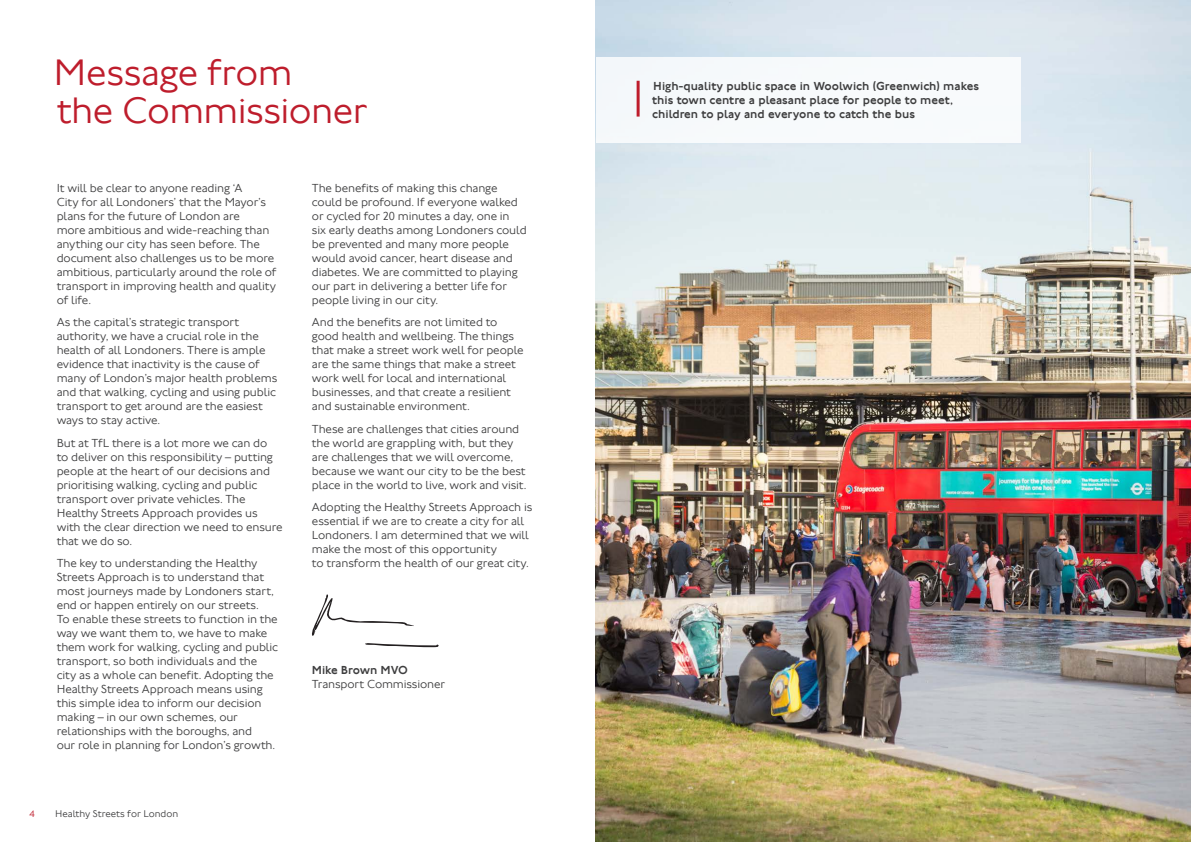
<style>
.page{position:relative;width:1191px;height:842px;background:#fff}
.page>*{position:absolute;margin:0;border:0;box-sizing:border-box;transform-origin:0 0}
.Major_Heading_38_38{font:300 38px/38px "Johnston 100";letter-spacing:-.015em;color:#be1d2c}
.Body_12_14_90pc{font:300 12px/14px "Johnston 100";letter-spacing:-.01em;color:#3e3e3f}
.Folio_Right_10_10{font:500 12px/14px "Johnston 100";color:#3e3e3f}
.Folio_Left_10_10{font:300 10px "Johnston 100";color:#3e3e3f}
.Folio_Left_10_10-2{font:300 10px "Johnston 100";color:#be1d2c}
.s1{font-weight:500}
</style>
<div class="page">
<img style="left:595px;top:0;width:596px;height:842px">
<div style="left:596px;top:58px;width:424px;height:85px;background:#f7fafc"></div>
<hr style="left:636px;top:81px;width:3px;height:36px;background:#be1d2c">
<svg style="left:365px;top:643px;width:73px;height:4px"></svg>
<svg style="left:312px;top:594px;width:102px;height:42px"></svg>
<p class="Major_Heading_38_38" style="left:54px;top:54px;width:315px">Message from<br>the Commissioner</p>
<p class="Body_12_14_90pc" style="left:57px;top:181px;width:221px">It will be clear to anyone reading ‘A<br>City for all Londoners’ that the Mayor’s plans for the future of London are<br>more ambitious and wide-reaching than anything our city has seen before. The document also challenges us to be more ambitious, particularly around the role of transport in improving health and quality of life.</p>
<p class="Body_12_14_90pc" style="left:57px;top:315px;width:222px">As the capital’s strategic transport authority, we have a crucial role in the health of all Londoners. There is ample evidence that inactivity is the cause of many of London’s major health problems and that walking, cycling and using public transport to get around are the easiest ways to stay active.</p>
<p class="Body_12_14_90pc" style="left:57px;top:436px;width:227px">But at TfL there is a lot more we can do<br>to deliver on this responsibility – putting people at the heart of our decisions and prioritising walking, cycling and public transport over private vehicles. The Healthy Streets Approach provides us with the clear direction we need to ensure that we do so.</p>
<p class="Body_12_14_90pc" style="left:57px;top:556px;width:223px">The key to understanding the Healthy Streets Approach is to understand that most journeys made by Londoners start, end or happen entirely on our streets.<br>To enable these streets to function in the way we want them to, we have to make them work for walking, cycling and public transport, so both individuals and the city as a whole can benefit. Adopting the Healthy Streets Approach means using this simple idea to inform our decision making – in our own schemes, our relationships with the boroughs, and<br>our role in planning for London’s growth.</p>
<p class="Folio_Left_10_10-2" style="left:29px;top:808px;width:7px">4</p>
<p class="Folio_Left_10_10" style="left:55px;top:808px;width:125px">Healthy Streets for London</p>
<p class="Body_12_14_90pc" style="left:312px;top:181px;width:216px">The benefits of making this change could be profound. If everyone walked or cycled for 20 minutes a day, one in<br>six early deaths among Londoners could be prevented and many more people would avoid cancer, heart disease and diabetes. We are committed to playing our part in delivering a better life for people living in our city.</p>
<p class="Body_12_14_90pc" style="left:312px;top:315px;width:213px">And the benefits are not limited to good health and wellbeing. The things that make a street work well for people are the same things that make a street work well for local and international businesses, and that create a resilient and sustainable environment.</p>
<p class="Body_12_14_90pc" style="left:312px;top:422px;width:216px">These are challenges that cities around the world are grappling with, but they are challenges that we will overcome, because we want our city to be the best place in the world to live, work and visit.</p>
<p class="Body_12_14_90pc" style="left:312px;top:500px;width:222px">Adopting the Healthy Streets Approach is essential if we are to create a city for all Londoners. I am determined that we will make the most of this opportunity<br>to transform the health of our great city.</p>
<p class="Body_12_14_90pc" style="left:312px;top:664px;width:135px"><span class="s1">Mike Brown MVO<br></span>Transport Commissioner</p>
<p class="Folio_Right_10_10" style="left:652px;top:79px;width:328px">High-quality public space in Woolwich (Greenwich) makes this town centre a pleasant place for people to meet, children to play and everyone to catch the bus</p>
</div>
